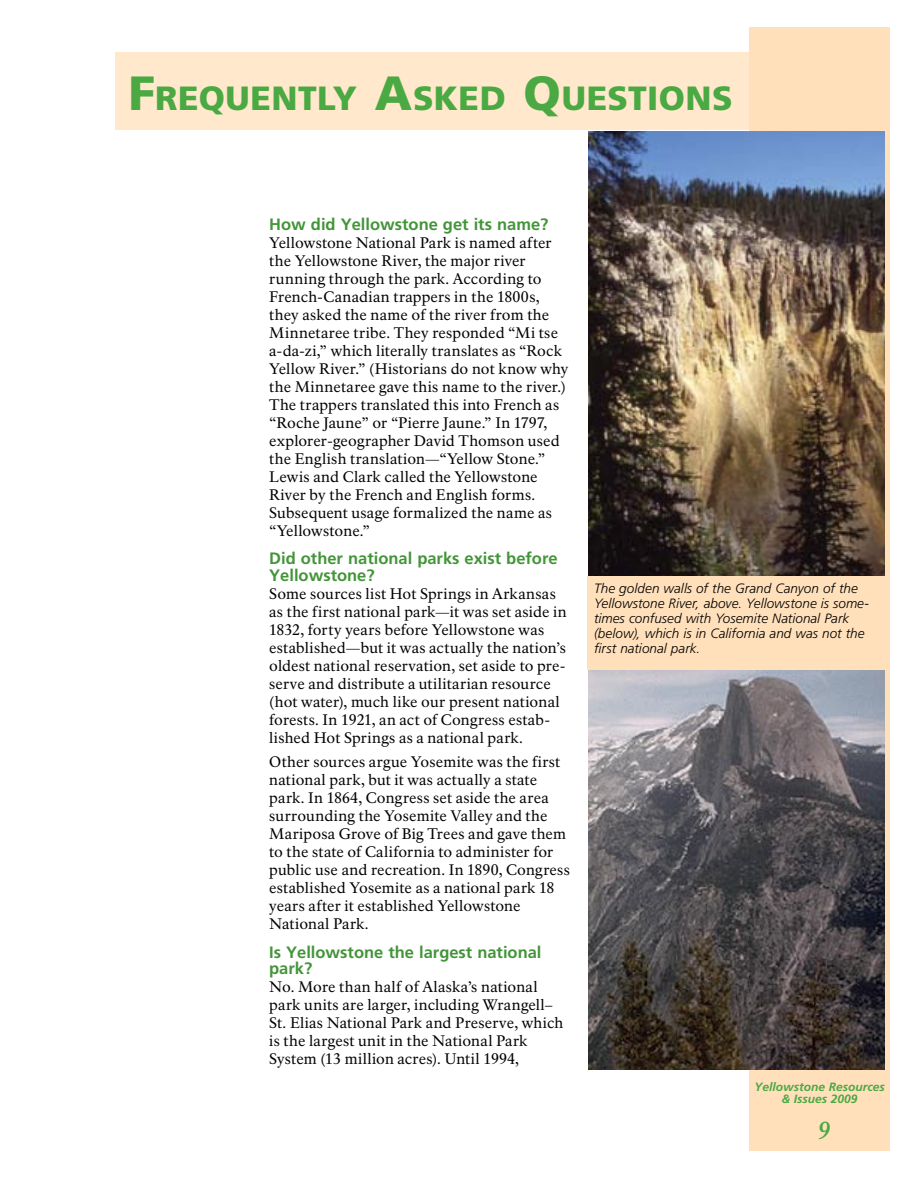
<style>
.page{position:relative;width:918px;height:1188px;background:#fff}
.page>*{position:absolute;margin:0;border:0;box-sizing:border-box;transform-origin:0 0}
.t1{font:900 33.6px "Frutiger LT Std";letter-spacing:.015em;color:#4aa942}
.t2{font:700 16.5px/16.5px "Frutiger LT Std";color:#439539}
.t3{font:15px/18px "NPS Rawlinson OT";letter-spacing:.01em;color:#000}
.t4{font:italic 300 13.5px/15px "Frutiger LT Std";color:#000}
.t5{font:italic 700 12px/12px "Frutiger LT Std";color:#4aa942;text-align:center}
.s1{font-size:48px}
</style>
<div class="page">
<div style="left:115px;top:52px;width:769px;height:78px;background:#ffe8cc"></div>
<div style="left:749px;top:27px;width:141px;height:1124px;background:#ffe0bb"></div>
<img style="left:588px;top:132px;width:297px;height:444px">
<img style="left:588px;top:669px;width:297px;height:401px">
<div style="left:587px;top:576px;width:298px;height:93px;background:#ffe0bb"></div>
<h1 class="t1" style="left:128px;top:78px;width:606px"><span class="s1">F</span>REQUENTLY <span class="s1">A</span>SKED <span class="s1">Q</span>UESTIONS</h1>
<p class="t2" style="left:269px;top:216px;width:281px">How did Yellowstone get its name?</p>
<p class="t3" style="left:269px;top:234px;width:301px">Yellowstone National Park is named after the Yellowstone River, the major river running through the park. According to French-Canadian trappers in the 1800s, they asked the name of the river from the Minnetaree tribe. They responded “Mi tse a-da-zi,” which literally translates as “Rock Yellow River.” (Historians do not know why the Minnetaree gave this name to the river.)<br>The trappers translated this into French as “Roche Jaune” or “Pierre Jaune.” In 1797, explorer-geographer David Thomson used the English translation—“Yellow Stone.” Lewis and Clark called the Yellowstone River by the French and English forms.<br>Subsequent usage formalized the name as “Yellowstone.”</p>
<p class="t2" style="left:269px;top:550px;width:290px">Did other national parks exist before<br>Yellowstone?</p>
<p class="t3" style="left:269px;top:585px;width:299px">Some sources list Hot Springs in Arkansas as the first national park—it was set aside in 1832, forty years before Yellowstone was established—but it was actually the nation’s oldest national reservation, set aside to pre&shy;serve and distribute a utilitarian resource (hot water), much like our present national forests. In 1921, an act of Congress estab&shy;lished Hot Springs as a national park.</p>
<p class="t3" style="left:269px;top:753px;width:302px">Other sources argue Yosemite was the first national park, but it was actually a state park. In 1864, Congress set aside the area surrounding the Yosemite Valley and the Mariposa Grove of Big Trees and gave them to the state of California to administer for public use and recreation. In 1890, Congress established Yosemite as a national park 18 years after it established Yellowstone National Park.</p>
<p class="t2" style="left:269px;top:944px;width:274px">Is Yellowstone the largest national park?</p>
<p class="t3" style="left:269px;top:978px;width:296px">No. More than half of Alaska’s national park units are larger, including Wrangell– St. Elias National Park and Preserve, which is the largest unit in the National Park System (13 million acres). Until 1994,</p>
<p class="t4" style="left:594px;top:581px;width:276px">The golden walls of the Grand Canyon of the Yellowstone River, above. Yellowstone is some&shy;times confused with Yosemite National Park (below), which is in California and was not the first national park.</p>
<p class="t5" style="left:754px;top:1081px;width:132px">Yellowstone Resources &amp; Issues 2009</p>
</div>
